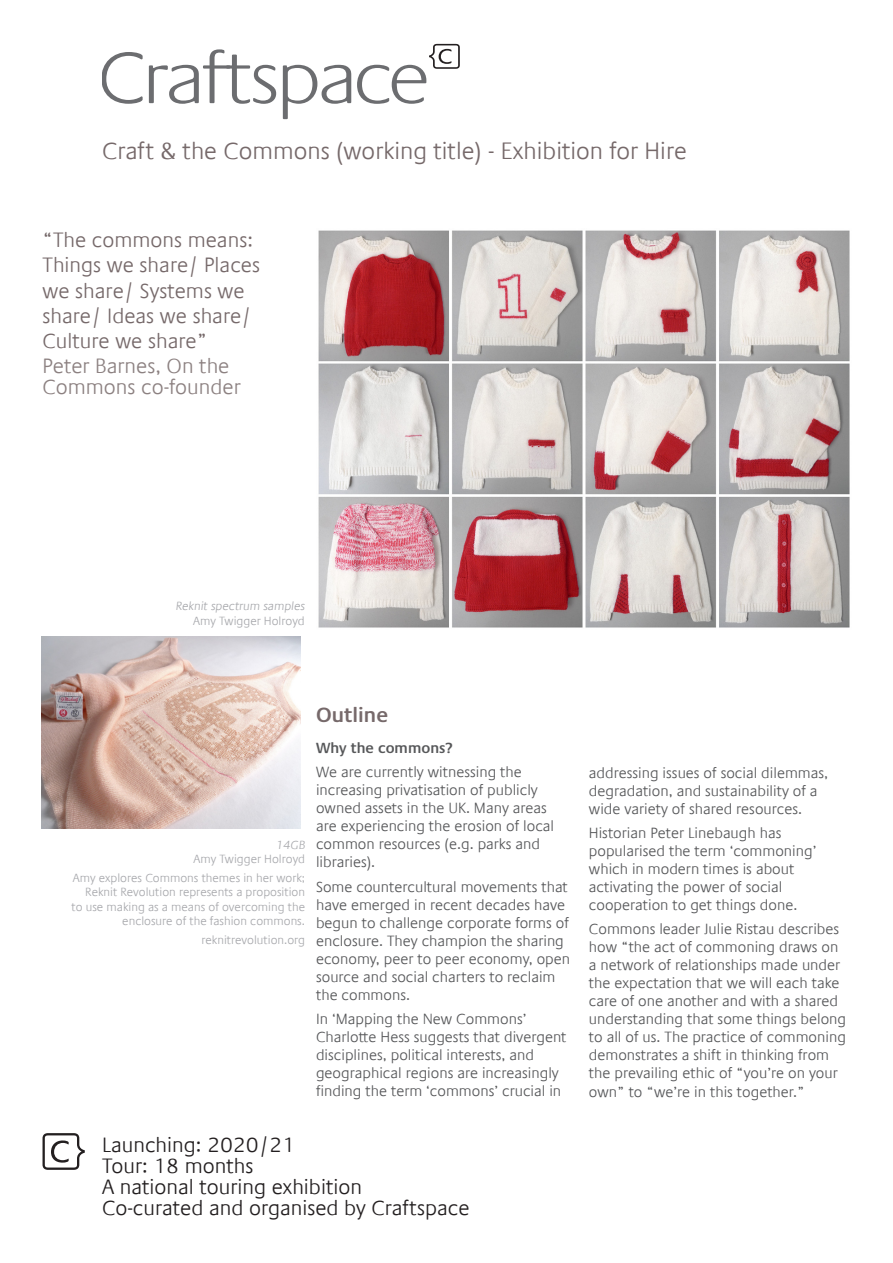
<style>
.page{position:relative;width:893px;height:1263px;background:#fff}
.page>*{position:absolute;margin:0;border:0;box-sizing:border-box;transform-origin:0 0}
.text_box{font:300 24px "Praxis Com";color:#76696a}
.text_box-2{font:300 21px/21px "Praxis Com";color:#231f20}
.text_box-3{font:300 21px/25.2px "Praxis Com";color:#76696a}
.text_box-4{font:300 21px/21px "Praxis Com";color:#8c8181}
.TEXT_BOX_LEFT_JUST{font:600 21px "Praxis LT Pro";color:#76696a}
.TEXT_BOX_LEFT_JUST-2{font:300 15px/18px "Praxis Com";color:#57585a}
.TEXT_BOX_LEFT_JUST-3{font:600 15px "Praxis LT Pro";color:#57585a}
.t1{font:300 12px/14.4px "Praxis Com";color:#a8a9ad;text-align:right}
</style>
<div class="page">
<img style="left:318px;top:230px;width:532px;height:398px">
<svg style="left:102px;top:52px;width:41px;height:52px"></svg>
<svg style="left:149px;top:49px;width:127px;height:55px"></svg>
<svg style="left:283px;top:65px;width:68px;height:54px"></svg>
<svg style="left:357px;top:44px;width:103px;height:60px"></svg>
<img style="left:41px;top:637px;width:260px;height:192px">
<svg style="left:43px;top:1133px;width:42px;height:37px"></svg>
<p class="text_box" style="left:102px;top:137px;width:586px">Craft &amp; the Commons (working title) - Exhibition for Hire</p>
<p class="text_box-3" style="left:43px;top:228px;width:219px">“The commons means:<br>Things we share/ Places we share/ Systems we share/ Ideas we share/<br>Culture we share”</p>
<p class="text_box-4" style="left:43px;top:356px;width:200px">Peter Barnes, On the<br>Commons co-founder</p>
<p class="t1" style="left:175px;top:599px;width:132px">Reknit spectrum samples<br>Amy Twigger Holroyd</p>
<p class="t1" style="left:194px;top:837px;width:115px">14GB<br>Amy Twigger Holroyd</p>
<p class="t1" style="left:72px;top:871px;width:235px">Amy explores Commons themes in her work; Reknit Revolution represents a proposition to use making as a means of overcoming the enclosure of the fashion commons.</p>
<p class="t1" style="left:202px;top:932px;width:105px">reknitrevolution.org</p>
<p class="TEXT_BOX_LEFT_JUST" style="left:316px;top:702px;width:74px">Outline</p>
<p class="TEXT_BOX_LEFT_JUST-3" style="left:316px;top:739px;width:138px">Why the commons?</p>
<p class="TEXT_BOX_LEFT_JUST-2" style="left:316px;top:763px;width:240px">We are currently witnessing the increasing privatisation of publicly owned assets in the UK. Many areas are experiencing the erosion of local common resources (e.g. parks and libraries).</p>
<p class="TEXT_BOX_LEFT_JUST-2" style="left:316px;top:878px;width:256px">Some countercultural movements that have emerged in recent decades have begun to challenge corporate forms of enclosure. They champion the sharing economy, peer to peer economy, open source and social charters to reclaim the commons.</p>
<p class="TEXT_BOX_LEFT_JUST-2" style="left:316px;top:1010px;width:252px">In ‘Mapping the New Commons’ Charlotte Hess suggests that divergent disciplines, political interests, and geographical regions are increasingly finding the term ‘commons’ crucial in</p>
<p class="text_box-2" style="left:102px;top:1134px;width:369px">Launching: 2020/21<br>Tour: 18 months<br>A national touring exhibition<br>Co-curated and organised by Craftspace</p>
<p class="TEXT_BOX_LEFT_JUST-2" style="left:589px;top:764px;width:241px">addressing issues of social dilemmas, degradation, and sustainability of a wide variety of shared resources.</p>
<p class="TEXT_BOX_LEFT_JUST-2" style="left:589px;top:824px;width:229px">Historian Peter Linebaugh has popularised the term ‘commoning’ which in modern times is about activating the power of social cooperation to get things done.</p>
<p class="TEXT_BOX_LEFT_JUST-2" style="left:589px;top:920px;width:259px">Commons leader Julie Ristau describes how “the act of commoning draws on a network of relationships made under the expectation that we will each take care of one another and with a shared understanding that some things belong to all of us. The practice of commoning demonstrates a shift in thinking from the prevailing ethic of “you’re on your own” to “we’re in this together.”</p>
</div>
